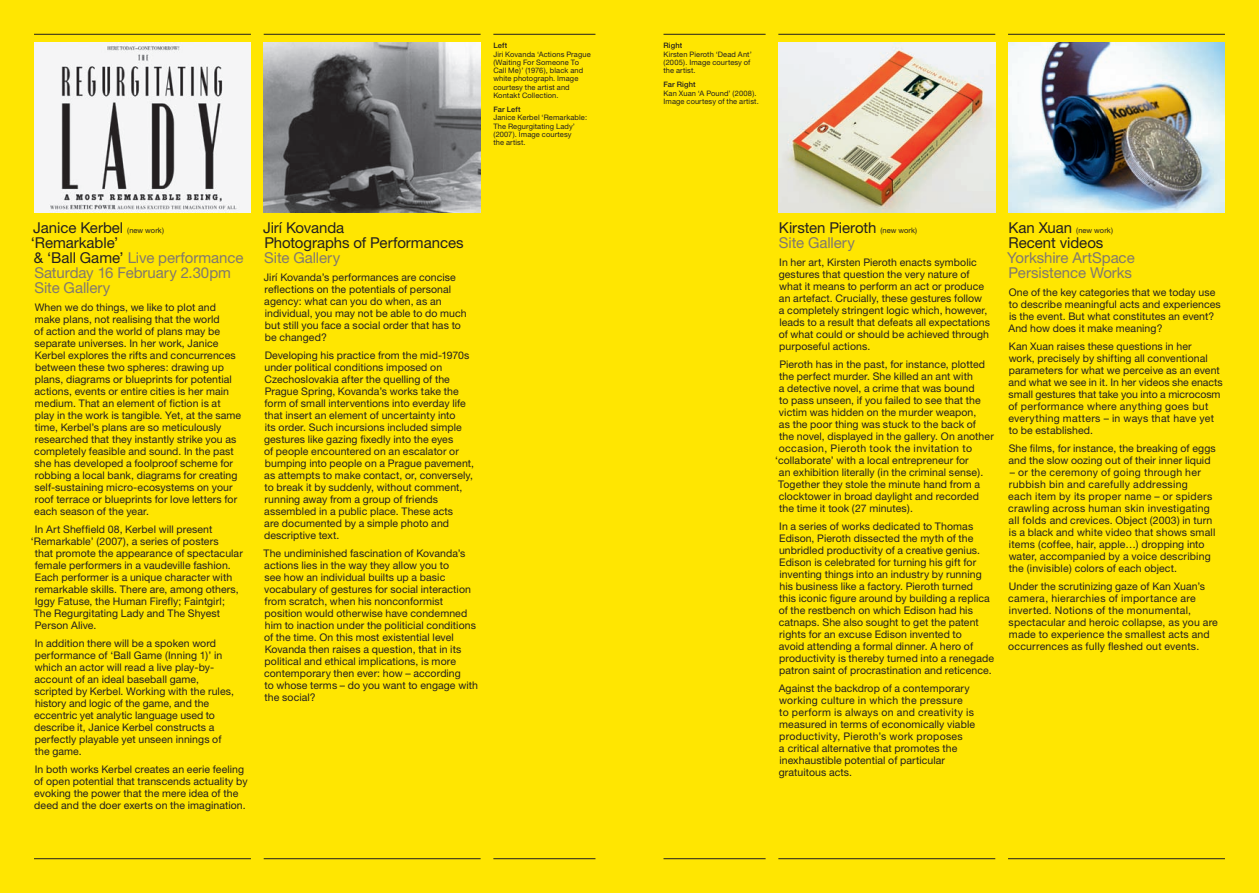
<style>
.page{position:relative;width:1259px;height:893px;background:#fff}
.page>*{position:absolute;margin:0;border:0;box-sizing:border-box;transform-origin:0 0}
.t1{font:15px/15px "Helvetica Neue";letter-spacing:-.005em;color:#81786f}
.t2{font:15px/15px "Helvetica Neue";letter-spacing:-.005em;color:#231f20}
.t3{font:10.5px/12px "Helvetica Neue";letter-spacing:.01em;color:#231f20}
.t4{font:10.5px "Helvetica Neue";letter-spacing:.035em;color:#231f20}
.t5{font:7.5px/8.2px "Helvetica Neue";letter-spacing:.01em;color:#231f20}
.t6{font:500 7.5px "Helvetica Neue";letter-spacing:.015em;color:#231f20}
.s1{color:#231f20}
.s2{font-size:7.5px;color:#231f20}
.s3{font-size:7.5px}
.s4{color:#81786f}
.s5{font-size:15px}
</style>
<div class="page">
<div style="left:629px;top:0;width:630px;height:893px;background:#ffe601"></div>
<div style="left:0;top:0;width:629px;height:893px;background:#ffe601"></div>
<img style="left:34px;top:43px;width:217px;height:170px">
<img style="left:263px;top:43px;width:217px;height:170px">
<hr style="left:493px;top:34px;width:102px;height:1px;background:#231f20">
<hr style="left:34px;top:34px;width:217px;height:1px;background:#231f20">
<hr style="left:264px;top:34px;width:216px;height:1px;background:#231f20">
<hr style="left:493px;top:858px;width:102px;height:1px;background:#231f20">
<hr style="left:34px;top:858px;width:217px;height:1px;background:#231f20">
<hr style="left:264px;top:858px;width:216px;height:1px;background:#231f20">
<img style="left:778px;top:43px;width:217px;height:170px">
<hr style="left:663px;top:34px;width:102px;height:1px;background:#231f20">
<hr style="left:778px;top:34px;width:217px;height:1px;background:#231f20">
<hr style="left:1008px;top:34px;width:217px;height:1px;background:#231f20">
<hr style="left:663px;top:858px;width:102px;height:1px;background:#231f20">
<hr style="left:778px;top:858px;width:217px;height:1px;background:#231f20">
<hr style="left:1008px;top:858px;width:217px;height:1px;background:#231f20">
<img style="left:1008px;top:43px;width:217px;height:170px">
<p class="t6" style="left:493px;top:41px;width:15px">Left</p>
<p class="t5" style="left:493px;top:50px;width:99px">Jiri Kovanda ‘Actions Prague (Waiting For Someone To<br>Call Me)’ (1976), black and white photograph. Image courtesy the artist and<br>Kontakt Collection.</p>
<p class="t6" style="left:493px;top:105px;width:29px">Far Left</p>
<p class="t5" style="left:493px;top:113px;width:95px">Janice Kerbel ‘Remarkable:<br>The Regurgitating Lady’ (2007). Image courtesy<br>the artist.</p>
<h1 class="t1" style="left:31px;top:220px;width:214px"><span class="s1">Janice Kerbel</span> <span class="s2">(new work) </span><span class="s1">‘Remarkable’<br>&amp; ‘Ball Game’</span> Live performance<br>Saturday 16 February 2.30pm<br>Site Gallery</h1>
<p class="t3" style="left:34px;top:301px;width:208px">When we do things, we like to plot and make plans, not realising that the world<br>of action and the world of plans may be separate universes. In her work, Janice Kerbel explores the rifts and concurrences between these two spheres: drawing up plans, diagrams or blueprints for potential actions, events or entire cities is her main medium. That an element of fiction is at play in the work is tangible. Yet, at the same time, Kerbel’s plans are so meticulously researched that they instantly strike you as completely feasible and sound. In the past she has developed a foolproof scheme for robbing a local bank, diagrams for creating self-sustaining micro-ecosystems on your roof terrace or blueprints for love letters for each season of the year.</p>
<p class="t3" style="left:35px;top:523px;width:179px">In Art Sheffield 08, Kerbel will present</p>
<p class="t3" style="left:31px;top:535px;width:189px">‘Remarkable’ (2007), a series of posters</p>
<p class="t3" style="left:35px;top:547px;width:210px">that promote the appearance of spectacular</p>
<p class="t3" style="left:35px;top:559px;width:197px">female performers in a vaudeville fashion.</p>
<p class="t3" style="left:35px;top:571px;width:199px">Each performer is a unique character with</p>
<p class="t3" style="left:35px;top:583px;width:205px">remarkable skills. There are, among others,</p>
<p class="t3" style="left:35px;top:595px;width:192px">Iggy Fatuse, the Human Firefly; Faintgirl;</p>
<p class="t3" style="left:34px;top:607px;width:188px">The Regurgitating Lady and The Shyest</p>
<p class="t3" style="left:35px;top:619px;width:63px">Person Alive.</p>
<p class="t3" style="left:34px;top:637px;width:201px">In addition there will be a spoken word performance of ‘Ball Game (Inning 1)’ in which an actor will read a live play-by&shy;account of an ideal baseball game, scripted by Kerbel. Working with the rules, history and logic of the game, and the eccentric yet analytic language used to describe it, Janice Kerbel constructs a perfectly playable yet unseen innings of the game.</p>
<p class="t3" style="left:34px;top:763px;width:215px">In both works Kerbel creates an eerie feeling of open potential that transcends actuality by evoking the power that the mere idea of the deed and the doer exerts on the imagination.</p>
<h1 class="t2" style="left:263px;top:220px;width:202px">Jirí Kovanda<br>Photographs of Performances</h1>
<h1 class="t1" style="left:264px;top:250px;width:78px">Site Gallery</h1>
<p class="t3" style="left:264px;top:271px;width:204px">Jirí Kovanda’s performances are concise reflections on the potentials of personal agency: what can you do when, as an individual, you may not be able to do much but still you face a social order that has to be changed?</p>
<p class="t3" style="left:264px;top:349px;width:212px">Developing his practice from the mid-1970s under political conditions imposed on Czechoslovakia after the quelling of the Prague Spring, Kovanda’s works take the form of small interventions into everday life that insert an element of uncertainty into<br>its order. Such incursions included simple gestures like gazing fixedly into the eyes<br>of people encountered on an escalator or bumping into people on a Prague pavement, as attempts to make contact, or, conversely, to break it by suddenly, without comment, running away from a group of friends assembled in a public place. These acts<br>are documented by a simple photo and descriptive text.</p>
<p class="t3" style="left:263px;top:547px;width:216px">The undiminished fascination of Kovanda’s actions lies in the way they allow you to<br>see how an individual builts up a basic vocabulary of gestures for social interaction from scratch, when his nonconformist position would otherwise have condemned him to inaction under the politicial conditions of the time. On this most existential level Kovanda then raises a question, that in its political and ethical implications, is more contemporary then ever: how – according<br>to whose terms – do you want to engage with the social?</p>
<p class="t6" style="left:663px;top:41px;width:20px">Right</p>
<p class="t5" style="left:663px;top:50px;width:90px">Kirsten Pieroth ‘Dead Ant’ (2005). Image courtesy of the artist.</p>
<p class="t6" style="left:663px;top:80px;width:34px">Far Right</p>
<p class="t5" style="left:663px;top:89px;width:97px">Kan Xuan ‘A Pound’ (2008).<br>Image courtesy of the artist.</p>
<h1 class="t2" style="left:779px;top:220px;width:140px">Kirsten Pieroth <span class="s3">(new work)<br></span><span class="s4">Site Gallery</span></h1>
<p class="t3" style="left:778px;top:256px;width:213px">In her art, Kirsten Pieroth enacts symbolic gestures that question the very nature of what it means to perform an act or produce an artefact. Crucially, these gestures follow a completely stringent logic which, however, leads to a result that defeats all expectations of what could or should be achieved through purposeful actions.</p>
<p class="t3" style="left:779px;top:358px;width:207px">Pieroth has in the past, for instance, plotted</p>
<p class="t3" style="left:779px;top:370px;width:195px">the perfect murder. She killed an ant with</p>
<p class="t3" style="left:779px;top:382px;width:197px">a detective novel, a crime that was bound</p>
<p class="t3" style="left:779px;top:394px;width:203px">to pass unseen, if you failed to see that the</p>
<p class="t3" style="left:779px;top:406px;width:199px">victim was hidden on the murder weapon,</p>
<p class="t3" style="left:779px;top:418px;width:199px">as the poor thing was stuck to the back of</p>
<p class="t3" style="left:779px;top:430px;width:216px">the novel, displayed in the gallery. On another</p>
<p class="t4" style="left:778px;top:442px;width:195px">occasion, Pieroth took the invitation to</p>
<p class="t3" style="left:775px;top:454px;width:195px">‘collaborate’ with a local entrepreneur for</p>
<p class="t3" style="left:779px;top:466px;width:206px">an exhibition literally (in the criminal sense).</p>
<p class="t3" style="left:778px;top:478px;width:203px">Together they stole the minute hand from a</p>
<p class="t3" style="left:778px;top:490px;width:202px">clocktower in broad daylight and recorded</p>
<p class="t3" style="left:779px;top:502px;width:135px">the time it took (27 minutes).</p>
<p class="t3" style="left:778px;top:520px;width:217px">In a series of works dedicated to Thomas Edison, Pieroth dissected the myth of the unbridled productivity of a creative genius.<br>Edison is celebrated for turning his gift for inventing things into an industry by running his business like a factory. Pieroth turned<br>this iconic figure around by building a replica of the restbench on which Edison had his catnaps. She also sought to get the patent rights for an excuse Edison invented to<br>avoid attending a formal dinner. A hero of productivity is thereby turned into a renegade patron saint of procrastination and reticence.</p>
<p class="t3" style="left:778px;top:682px;width:198px">Against the backdrop of a contemporary working culture in which the pressure<br>to perform is always on and creativity is measured in terms of economically viable productivity, Pieroth’s work proposes<br>a critical alternative that promotes the inexhaustible potential of particular gratuitous acts.</p>
<p class="t5" style="left:1008px;top:226px;width:106px"><span class="s5">Kan Xuan</span> (new work)</p>
<h1 class="t2" style="left:1008px;top:235px;width:96px">Recent videos</h1>
<h1 class="t1" style="left:1007px;top:250px;width:129px">Yorkshire ArtSpace<br>Persistence Works</h1>
<p class="t3" style="left:1008px;top:286px;width:214px">One of the key categories that we today use to describe meaningful acts and experiences is the event. But what constitutes an event?<br>And how does it make meaning?</p>
<p class="t3" style="left:1008px;top:340px;width:216px">Kan Xuan raises these questions in her<br>work, precisely by shifting all conventional parameters for what we perceive as an event and what we see in it. In her videos she enacts small gestures that take you into a microcosm of performance where anything goes but everything matters – in ways that have yet to be established.</p>
<p class="t3" style="left:1008px;top:442px;width:209px">She films, for instance, the breaking of eggs and the slow oozing out of their inner liquid</p>
<p class="t3" style="left:1008px;top:466px;width:208px">– or the ceremony of going through her rubbish bin and carefully addressing<br>each item by its proper name – or spiders crawling across human skin investigating all folds and crevices. Object (2003) in turn is a black and white video that shows small items (coffee, hair, apple…) dropping into water, accompanied by a voice describing the (invisible) colors of each object.</p>
<p class="t3" style="left:1008px;top:580px;width:211px">Under the scrutinizing gaze of Kan Xuan’s camera, hierarchies of importance are inverted. Notions of the monumental, spectacular and heroic collapse, as you are made to experience the smallest acts and occurrences as fully fleshed out events.</p>
</div>
